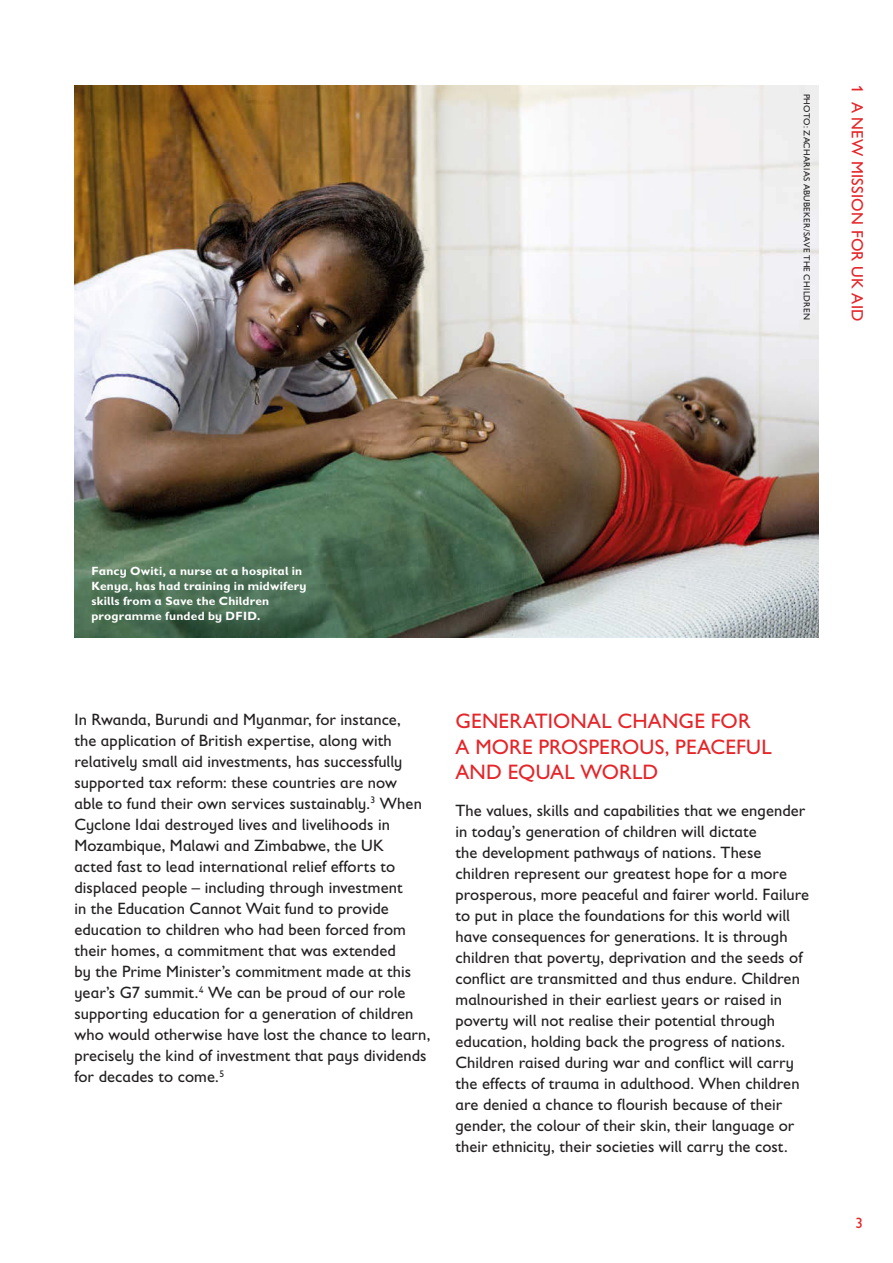
<style>
.page{position:relative;width:893px;height:1263px;background:#fff}
.page>*{position:absolute;margin:0;border:0;box-sizing:border-box;transform-origin:0 0}
.t1{font:21px/25.5px "Gill Sans Infant Std";letter-spacing:.005em;color:#e52529}
.t2{font:16.5px/21px "Gill Sans Infant Std";letter-spacing:.005em;color:#221f20}
.t3{font:16.5px "Gill Sans Infant Std";letter-spacing:.015em;color:#e52529}
.t4{font:15px "Gill Sans Infant Std";color:#e52529}
.t5{font:700 12px/15px "Gill Sans Infant Std";letter-spacing:.015em;color:#fff}
.t6{font:9px "Gill Sans Infant Std";letter-spacing:.03em;color:#221f20}
</style>
<div class="page">
<img style="left:74px;top:85px;width:745px;height:552px">
<p class="t6" style="left:812px;top:94px;width:228px;rotate:90deg">PHOTO: ZACHARIAS ABUBEKER/SAVE THE CHILDREN</p>
<p class="t3" style="left:867px;top:85px;width:238px;rotate:90deg">1 A NEW MISSION FOR UK AID</p>
<p class="t5" style="left:91px;top:563px;width:217px">Fancy Owiti, a nurse at a hospital in<br>Kenya, has had training in midwifery skills from a Save the Children programme funded by DFID.</p>
<p class="t2" style="left:74px;top:709px;width:357px">In Rwanda, Burundi and Myanmar, for instance,<br>the application of British expertise, along with relatively small aid investments, has successfully supported tax reform: these countries are now<br>able to fund their own services sustainably.<sup>3</sup> When Cyclone Idai destroyed lives and livelihoods in Mozambique, Malawi and Zimbabwe, the UK<br>acted fast to lead international relief efforts to displaced people – including through investment<br>in the Education Cannot Wait fund to provide education to children who had been forced from their homes, a commitment that was extended<br>by the Prime Minister’s commitment made at this year’s G7 summit.<sup>4</sup> We can be proud of our role supporting education for a generation of children who would otherwise have lost the chance to learn, precisely the kind of investment that pays dividends for decades to come.<sup>5</sup></p>
<p class="t1" style="left:455px;top:708px;width:318px">GENERATIONAL CHANGE FOR<br>A MORE PROSPEROUS, PEACEFUL<br>AND EQUAL WORLD</p>
<p class="t2" style="left:455px;top:800px;width:355px">The values, skills and capabilities that we engender in today’s generation of children will dictate<br>the development pathways of nations. These children represent our greatest hope for a more prosperous, more peaceful and fairer world. Failure to put in place the foundations for this world will have consequences for generations. It is through children that poverty, deprivation and the seeds of conflict are transmitted and thus endure. Children malnourished in their earliest years or raised in poverty will not realise their potential through education, holding back the progress of nations.<br>Children raised during war and conflict will carry the effects of trauma in adulthood. When children are denied a chance to flourish because of their gender, the colour of their skin, their language or their ethnicity, their societies will carry the cost.</p>
<p class="t4" style="left:855px;top:1214px;width:9px">3</p>
</div>
